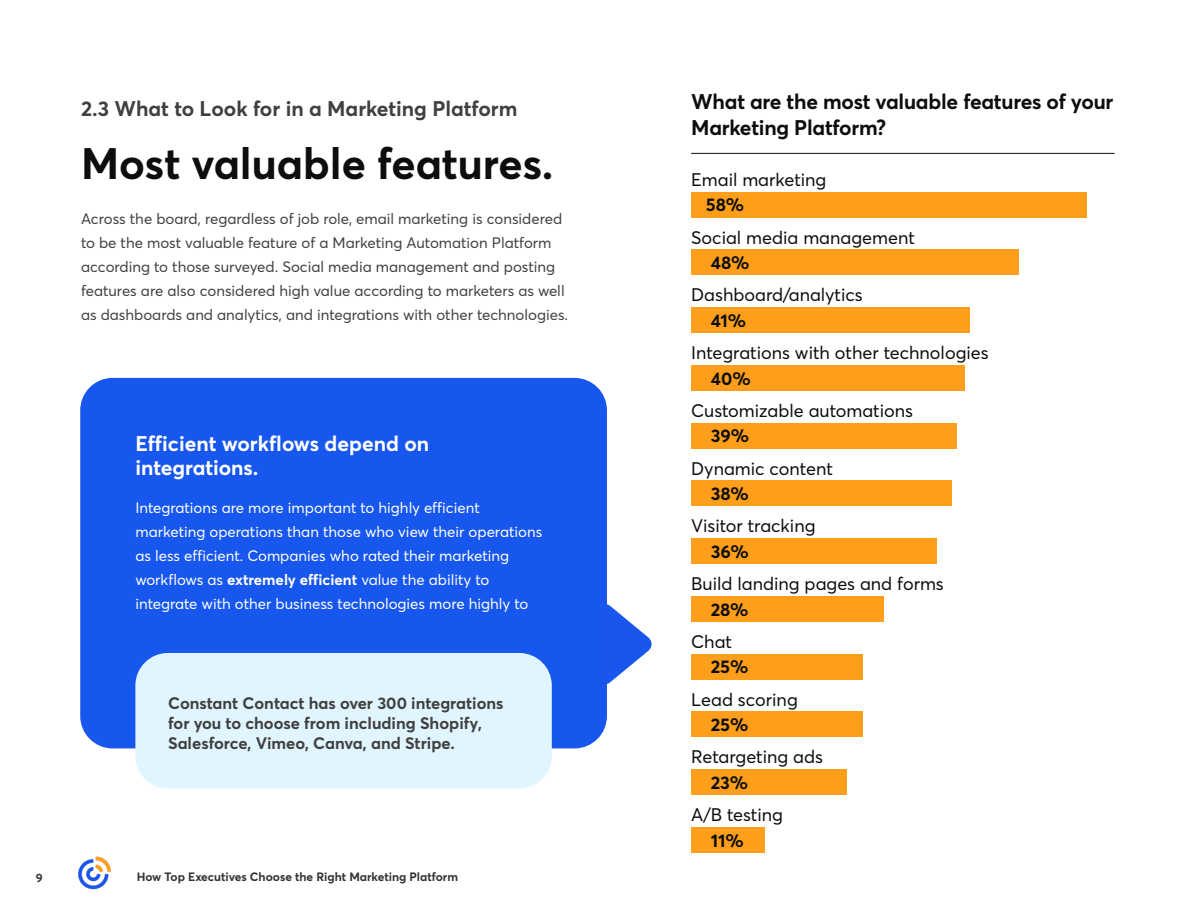
<style>
.page{position:relative;width:1188px;height:918px;background:#fff}
.page>*{position:absolute;margin:0;border:0;box-sizing:border-box;transform-origin:0 0}
.headlines{font:700 43.5px "CT Sans";color:#0c0e0d}
.label_heading{font:700 21px/25.5px "CT Sans";letter-spacing:-.01em;color:#0c0e0d}
.large_callout{font:700 21px/24px "CT Sans";color:#fff}
.section_label{font:700 21px "CT Sans";color:#404040}
.small_table_label_nu{font:18px/25.5px "CT Sans";color:#0c0e0d}
.large_callout-2{font:700 16.5px/19.8px "CT Sans";color:#404040}
.Body_Copy{font:15px/24px "CT Sans";color:#404040}
.large_callout-3{font:15px/24px "CT Sans";color:#fff}
.t1{font:700 12px "CT Sans";color:#333}
.s1{font-weight:700}
</style>
<div class="page">
<img style="left:78px;top:856px;width:33px;height:34px">
<div style="left:691px;top:654px;width:171px;height:26px;background:#ff9e1a"></div>
<div style="left:691px;top:711px;width:171px;height:26px;background:#ff9e1a"></div>
<div style="left:691px;top:769px;width:156px;height:26px;background:#ff9e1a"></div>
<div style="left:691px;top:827px;width:74px;height:26px;background:#ff9e1a"></div>
<div style="left:80px;top:378px;width:527px;height:370px;background:#1757ed;border-radius:32px"></div>
<div style="left:691px;top:538px;width:245px;height:26px;background:#ff9e1a"></div>
<div style="left:691px;top:596px;width:192px;height:26px;background:#ff9e1a"></div>
<div style="left:691px;top:192px;width:395px;height:26px;background:#ff9e1a"></div>
<div style="left:691px;top:307px;width:279px;height:26px;background:#ff9e1a"></div>
<div style="left:691px;top:365px;width:273px;height:26px;background:#ff9e1a"></div>
<div style="left:691px;top:249px;width:327px;height:26px;background:#ff9e1a"></div>
<hr style="left:691px;top:153px;width:424px;height:1px;background:#0c0e0d">
<div style="left:691px;top:423px;width:266px;height:26px;background:#ff9e1a"></div>
<div style="left:691px;top:480px;width:261px;height:26px;background:#ff9e1a"></div>
<svg style="left:607px;top:604px;width:45px;height:80px"></svg>
<div style="left:135px;top:653px;width:417px;height:136px;background:#e1f5ff;border-radius:32px"></div>
<p class="section_label" style="left:81px;top:93px;width:438px">2.3 What to Look for in a Marketing Platform</p>
<p class="headlines" style="left:81px;top:133px;width:474px">Most valuable features.</p>
<p class="Body_Copy" style="left:81px;top:206px;width:489px">Across the board, regardless of job role, email marketing is considered to be the most valuable feature of a Marketing Automation Platform according to those surveyed. Social media management and posting features are also considered high value according to marketers as well as dashboards and analytics, and integrations with other technologies.</p>
<p class="large_callout" style="left:135px;top:431px;width:295px">Efficient workflows depend on integrations.</p>
<p class="large_callout-3" style="left:135px;top:495px;width:408px">Integrations are more important to highly efficient marketing operations than those who view their operations as less efficient. Companies who rated their marketing workflows as <span class="s1">extremely efficient</span> value the ability to integrate with other business technologies more highly to</p>
<p class="large_callout-2" style="left:168px;top:693px;width:337px">Constant Contact has over 300 integrations for you to choose from including Shopify,<br>Salesforce, Vimeo, Canva, and Stripe.</p>
<p class="t1" style="left:36px;top:869px;width:8px">9</p>
<p class="t1" style="left:137px;top:869px;width:323px">How Top Executives Choose the Right Marketing Platform</p>
<p class="label_heading" style="left:691px;top:88px;width:424px">What are the most valuable features of your<br>Marketing Platform?</p>
<p class="small_table_label_nu" style="left:706px;top:166px;width:122px;text-indent:-15px">Email marketing<br><span class="s1">58%</span></p>
<p class="small_table_label_nu" style="left:711px;top:224px;width:206px;text-indent:-20px">Social media management<br><span class="s1">48%</span></p>
<p class="small_table_label_nu" style="left:711px;top:281px;width:153px;text-indent:-20px">Dashboard/analytics<br><span class="s1">41%</span></p>
<p class="small_table_label_nu" style="left:711px;top:339px;width:279px;text-indent:-20px">Integrations with other technologies<br><span class="s1">40%</span></p>
<p class="small_table_label_nu" style="left:711px;top:397px;width:204px;text-indent:-20px">Customizable automations<br><span class="s1">39%</span></p>
<p class="small_table_label_nu" style="left:711px;top:455px;width:124px;text-indent:-20px">Dynamic content<br><span class="s1">38%</span></p>
<p class="small_table_label_nu" style="left:711px;top:512px;width:106px;text-indent:-20px">Visitor tracking<br><span class="s1">36%</span></p>
<p class="small_table_label_nu" style="left:711px;top:570px;width:235px;text-indent:-20px">Build landing pages and forms<br><span class="s1">28%</span></p>
<p class="small_table_label_nu" style="left:711px;top:628px;width:39px;text-indent:-20px">Chat<br><span class="s1">25%</span></p>
<p class="small_table_label_nu" style="left:711px;top:686px;width:89px;text-indent:-20px">Lead scoring<br><span class="s1">25%</span></p>
<p class="small_table_label_nu" style="left:711px;top:743px;width:114px;text-indent:-20px">Retargeting ads<br><span class="s1">23%</span></p>
<p class="small_table_label_nu" style="left:711px;top:801px;width:74px;text-indent:-20px">A/B testing<br><span class="s1">11%</span></p>
</div>
